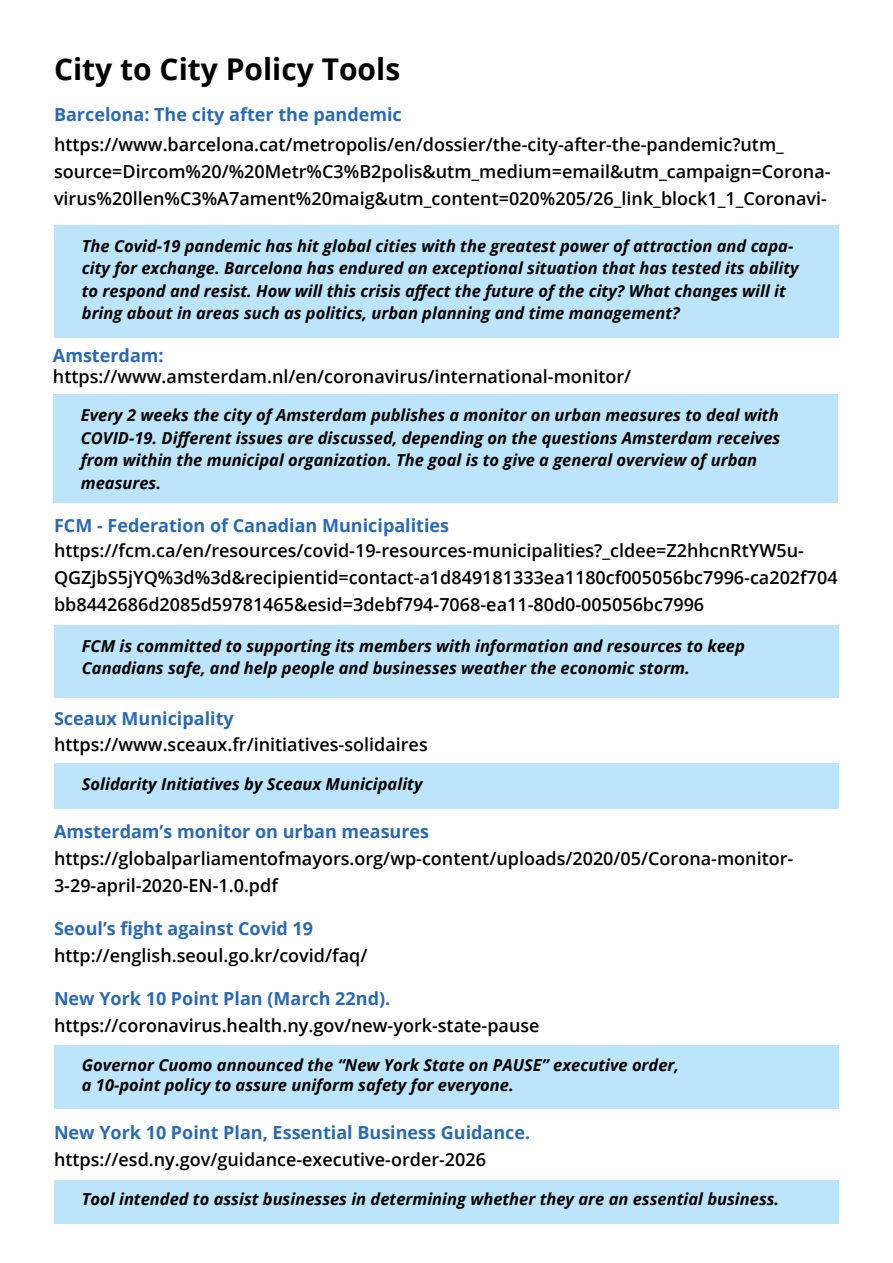
<style>
.page{position:relative;width:893px;height:1263px;background:#fff}
.page>*{position:absolute;margin:0;border:0;box-sizing:border-box;transform-origin:0 0}
.t1{font:700 30px "Open Sans";color:#000}
.t2{font:600 18px/27px "Open Sans";color:#000}
.t3{font:700 18px "Open Sans";color:#2a6ab2}
.t4{font:italic 700 16.5px/22.5px "Open Sans";color:#000}
</style>
<div class="page">
<div style="left:54px;top:1045px;width:785px;height:63px;background:#bce4fa"></div>
<div style="left:54px;top:625px;width:785px;height:72px;background:#bce4fa"></div>
<div style="left:54px;top:225px;width:785px;height:113px;background:#bce4fa"></div>
<div style="left:54px;top:763px;width:785px;height:46px;background:#bce4fa"></div>
<div style="left:54px;top:1180px;width:785px;height:44px;background:#bce4fa"></div>
<div style="left:53px;top:395px;width:785px;height:108px;background:#bce4fa"></div>
<h1 class="t1" style="left:54px;top:48px;width:348px">City to City Policy Tools</h1>
<p class="t3" style="left:54px;top:102px;width:349px">Barcelona: The city after the pandemic</p>
<p class="t2" style="left:54px;top:131px;width:778px">https://www.barcelona.cat/metropolis/en/dossier/the-city-after-the-pandemic?utm_ source=Dircom%20/%20Metr%C3%B2polis&amp;utm_medium=email&amp;utm_campaign=Corona&shy;virus%20llen%C3%A7ament%20maig&amp;utm_content=020%205/26_link_block1_1_Coronavi-</p>
<p class="t4" style="left:82px;top:234px;width:718px">The Covid-19 pandemic has hit global cities with the greatest power of attraction and capa&shy;city for exchange. Barcelona has endured an exceptional situation that has tested its ability to respond and resist. How will this crisis affect the future of the city? What changes will it bring about in areas such as politics, urban planning and time management?</p>
<p class="t3" style="left:53px;top:342px;width:112px">Amsterdam:</p>
<p class="t2" style="left:53px;top:362px;width:580px">https://www.amsterdam.nl/en/coronavirus/international-monitor/</p>
<p class="t4" style="left:81px;top:403px;width:701px">Every 2 weeks the city of Amsterdam publishes a monitor on urban measures to deal with COVID-19. Different issues are discussed, depending on the questions Amsterdam receives from within the municipal organization. The goal is to give a general overview of urban measures.</p>
<p class="t3" style="left:54px;top:513px;width:397px">FCM - Federation of Canadian Municipalities</p>
<p class="t2" style="left:54px;top:537px;width:785px">https://fcm.ca/en/resources/covid-19-resources-municipalities?_cldee=Z2hhcnRtYW5u-<br>QGZjbS5jYQ%3d%3d&amp;recipientid=contact-a1d849181333ea1180cf005056bc7996-ca202f704 bb8442686d2085d59781465&amp;esid=3debf794-7068-ea11-80d0-005056bc7996</p>
<p class="t4" style="left:82px;top:634px;width:665px">FCM is committed to supporting its members with information and resources to keep<br>Canadians safe, and help people and businesses weather the economic storm.</p>
<p class="t3" style="left:54px;top:706px;width:181px">Sceaux Municipality</p>
<p class="t2" style="left:54px;top:730px;width:375px">https://www.sceaux.fr/initiatives-solidaires</p>
<p class="t4" style="left:82px;top:772px;width:342px">Solidarity Initiatives by Sceaux Municipality</p>
<p class="t3" style="left:54px;top:818px;width:377px">Amsterdam’s monitor on urban measures</p>
<p class="t2" style="left:54px;top:844px;width:741px">https://globalparliamentofmayors.org/wp-content/uploads/2020/05/Corona-monitor-<br>3-29-april-2020-EN-1.0.pdf</p>
<p class="t3" style="left:54px;top:916px;width:261px">Seoul’s fight against Covid 19</p>
<p class="t2" style="left:54px;top:941px;width:315px">http://english.seoul.go.kr/covid/faq/</p>
<p class="t3" style="left:54px;top:986px;width:338px">New York 10 Point Plan (March 22nd).</p>
<p class="t2" style="left:54px;top:1012px;width:487px">https://coronavirus.health.ny.gov/new-york-state-pause</p>
<p class="t4" style="left:82px;top:1055px;width:599px;line-height:19.8px">Governor Cuomo announced the “New York State on PAUSE” executive order, a 10-point policy to assure uniform safety for everyone.</p>
<p class="t3" style="left:54px;top:1119px;width:478px">New York 10 Point Plan, Essential Business Guidance.</p>
<p class="t2" style="left:54px;top:1145px;width:434px">https://esd.ny.gov/guidance-executive-order-2026</p>
<p class="t4" style="left:82px;top:1187px;width:699px">Tool intended to assist businesses in determining whether they are an essential business.</p>
</div>
